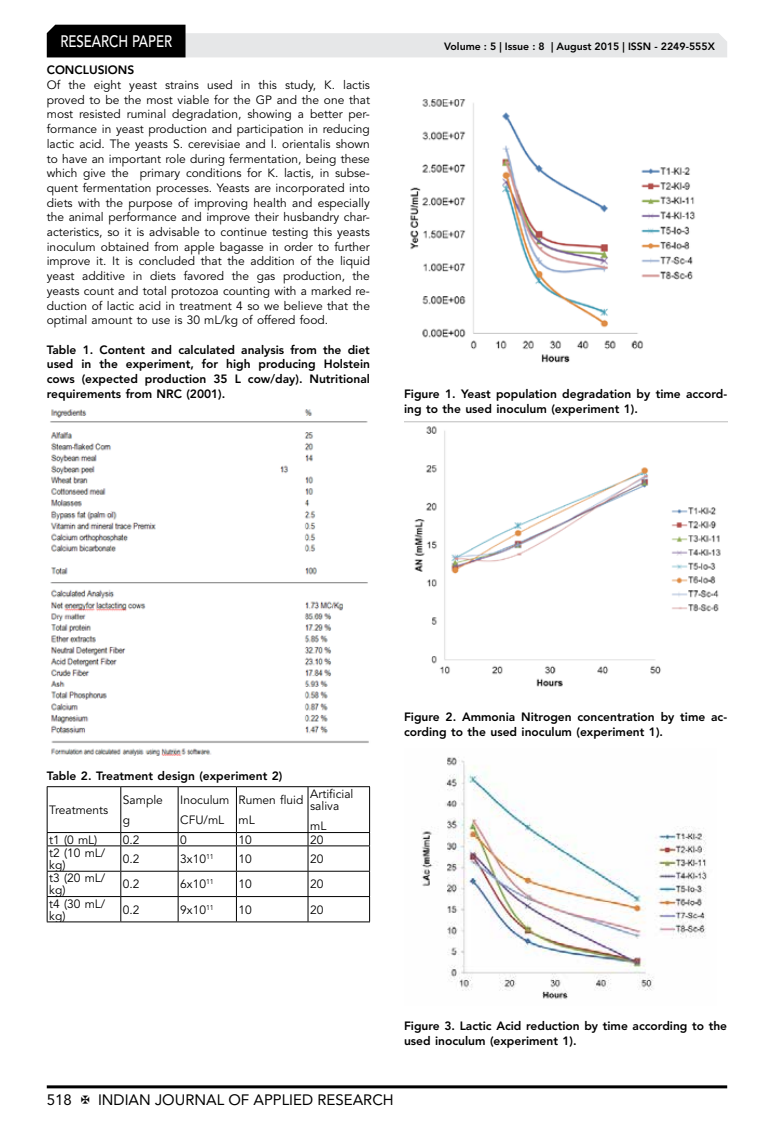
<style>
.page{position:relative;width:774px;height:1136px;background:#fff}
.page>*{position:absolute;margin:0;border:0;box-sizing:border-box;transform-origin:0 0}
.t1{font:500 16.5px "Avenir LT Std";color:#fff;scale:.8 1}
.t2{font:15px "Avenir LT Std";color:#000}
.t3{font:12px/14.7px "Avenir LT Std";color:#000}
.t4{font:800 12px/14.7px "Avenir LT Std";color:#000}
.t5{font:800 10.5px "Avenir LT Std";color:#000}
</style>
<div class="page">
<hr style="left:47px;top:1085px;width:680px;height:3px;background:#000">
<svg style="left:47px;top:25px;width:680px;height:32px"></svg>
<img style="left:50px;top:409px;width:319px;height:346px">
<svg style="left:48px;top:787px;width:321px;height:134px"></svg>
<hr style="left:47px;top:786px;width:74px;height:1px;background:#000">
<hr style="left:121px;top:786px;width:57px;height:1px;background:#000">
<hr style="left:120px;top:787px;width:1px;height:45px;background:#000">
<hr style="left:178px;top:786px;width:58px;height:1px;background:#000">
<hr style="left:178px;top:787px;width:1px;height:45px;background:#000">
<hr style="left:236px;top:786px;width:72px;height:1px;background:#000">
<hr style="left:236px;top:787px;width:1px;height:45px;background:#000">
<hr style="left:308px;top:786px;width:62px;height:1px;background:#000">
<hr style="left:308px;top:787px;width:1px;height:45px;background:#000">
<hr style="left:47px;top:845px;width:74px;height:1px;background:#000">
<hr style="left:121px;top:845px;width:57px;height:1px;background:#000">
<hr style="left:178px;top:845px;width:58px;height:1px;background:#000">
<hr style="left:236px;top:845px;width:72px;height:1px;background:#000">
<hr style="left:308px;top:845px;width:62px;height:1px;background:#000">
<hr style="left:47px;top:870px;width:74px;height:1px;background:#000">
<hr style="left:121px;top:870px;width:57px;height:1px;background:#000">
<hr style="left:178px;top:870px;width:58px;height:1px;background:#000">
<hr style="left:236px;top:870px;width:72px;height:1px;background:#000">
<hr style="left:308px;top:870px;width:62px;height:1px;background:#000">
<hr style="left:47px;top:896px;width:74px;height:1px;background:#000">
<hr style="left:121px;top:896px;width:57px;height:1px;background:#000">
<svg style="left:120px;top:833px;width:1px;height:88px"></svg>
<hr style="left:178px;top:896px;width:58px;height:1px;background:#000">
<svg style="left:178px;top:833px;width:1px;height:88px"></svg>
<hr style="left:236px;top:896px;width:72px;height:1px;background:#000">
<svg style="left:236px;top:833px;width:1px;height:88px"></svg>
<hr style="left:308px;top:896px;width:62px;height:1px;background:#000">
<svg style="left:308px;top:833px;width:1px;height:88px"></svg>
<hr style="left:47px;top:832px;width:74px;height:1px;background:#000">
<hr style="left:121px;top:832px;width:57px;height:1px;background:#000">
<hr style="left:178px;top:832px;width:58px;height:1px;background:#000">
<hr style="left:236px;top:832px;width:72px;height:1px;background:#000">
<hr style="left:308px;top:832px;width:62px;height:1px;background:#000">
<hr style="left:47px;top:787px;width:1px;height:45px;background:#000">
<hr style="left:369px;top:787px;width:1px;height:45px;background:#000">
<svg style="left:47px;top:832px;width:1px;height:89px"></svg>
<svg style="left:369px;top:832px;width:1px;height:89px"></svg>
<hr style="left:47px;top:921px;width:74px;height:1px;background:#000">
<hr style="left:121px;top:921px;width:57px;height:1px;background:#000">
<hr style="left:178px;top:921px;width:58px;height:1px;background:#000">
<hr style="left:236px;top:921px;width:72px;height:1px;background:#000">
<hr style="left:308px;top:921px;width:62px;height:1px;background:#000">
<img style="left:410px;top:99px;width:286px;height:264px">
<img style="left:404px;top:421px;width:323px;height:266px">
<img style="left:421px;top:757px;width:286px;height:243px">
<h1 class="t1" style="left:60px;top:32px;width:139px">RESEARCH PAPER</h1>
<p class="t4" style="left:47px;top:63px;width:89px">CONCLUSIONS</p>
<p class="t3" style="left:47px;top:78px;width:325px;text-align:justify">Of the eight yeast strains used in this study, K. lactis proved to be the most viable for the GP and the one that most resisted ruminal degradation, showing a better per&shy;formance in yeast production and participation in reducing lactic acid. The yeasts S. cerevisiae and I. orientalis shown to have an important role during fermentation, being these which give the primary conditions for K. lactis, in subse&shy;quent fermentation processes. Yeasts are incorporated into diets with the purpose of improving health and especially the animal performance and improve their husbandry char&shy;acteristics, so it is advisable to continue testing this yeasts inoculum obtained from apple bagasse in order to further improve it. It is concluded that the addition of the liquid yeast additive in diets favored the gas production, the yeasts count and total protozoa counting with a marked re&shy;duction of lactic acid in treatment 4 so we believe that the optimal amount to use is 30 mL/kg of offered food.</p>
<p class="t4" style="left:47px;top:342px;width:325px;text-align:justify">Table 1. Content and calculated analysis from the diet used in the experiment, for high producing Holstein cows (expected production 35 L cow/day). Nutritional requirements from NRC (2001).</p>
<p class="t5" style="left:444px;top:41px;width:272px">Volume : 5 | Issue : 8 | August 2015 | ISSN - 2249-555X</p>
<p class="t4" style="left:404px;top:386px;width:325px">Figure 1. Yeast population degradation by time accord&shy;ing to the used inoculum (experiment 1).</p>
<p class="t4" style="left:47px;top:768px;width:237px">Table 2. Treatment design (experiment 2)</p>
<p class="t3" style="left:49px;top:803px;width:61px">Treatments</p>
<p class="t3" style="left:123px;top:789px;width:42px;line-height:20.5px">Sample g</p>
<p class="t3" style="left:180px;top:789px;width:51px;line-height:20.5px">Inoculum<br>CFU/mL</p>
<p class="t3" style="left:239px;top:789px;width:66px;line-height:20.5px">Rumen fluid mL</p>
<p class="t3" style="left:310px;top:788px;width:45px;line-height:12px">Artificial saliva</p>
<p class="t3" style="left:310px;top:819px;width:18px">mL</p>
<p class="t3" style="left:49px;top:832px;width:50px">t1 (0 mL)</p>
<p class="t3" style="left:123px;top:832px;width:18px">0.2</p>
<p class="t3" style="left:180px;top:832px;width:8px">0</p>
<p class="t3" style="left:239px;top:832px;width:15px">10</p>
<p class="t3" style="left:310px;top:832px;width:15px">20</p>
<p class="t3" style="left:49px;top:847px;width:58px;line-height:12px">t2 (10 mL/ kg)</p>
<p class="t3" style="left:123px;top:851px;width:18px">0.2</p>
<p class="t3" style="left:180px;top:851px;width:35px">3x10<sup>11</sup></p>
<p class="t3" style="left:239px;top:851px;width:15px">10</p>
<p class="t3" style="left:310px;top:851px;width:15px">20</p>
<p class="t3" style="left:49px;top:872px;width:58px;line-height:12px">t3 (20 mL/ kg)</p>
<p class="t3" style="left:123px;top:877px;width:18px">0.2</p>
<p class="t3" style="left:180px;top:877px;width:35px">6x10<sup>11</sup></p>
<p class="t3" style="left:239px;top:877px;width:15px">10</p>
<p class="t3" style="left:310px;top:877px;width:15px">20</p>
<p class="t3" style="left:49px;top:897px;width:58px;line-height:12px">t4 (30 mL/ kg)</p>
<p class="t3" style="left:123px;top:902px;width:18px">0.2</p>
<p class="t3" style="left:180px;top:902px;width:35px">9x10<sup>11</sup></p>
<p class="t3" style="left:239px;top:902px;width:15px">10</p>
<p class="t3" style="left:310px;top:902px;width:15px">20</p>
<p class="t4" style="left:404px;top:710px;width:325px">Figure 2. Ammonia Nitrogen concentration by time ac&shy;cording to the used inoculum (experiment 1).</p>
<p class="t4" style="left:404px;top:1018px;width:325px">Figure 3. Lactic Acid reduction by time according to the used inoculum (experiment 1).</p>
<p class="t2" style="left:47px;top:1090px;width:27px">518</p>
<p class="t2" style="left:98px;top:1090px;width:297px">INDIAN JOURNAL OF APPLIED RESEARCH</p>
</div>
